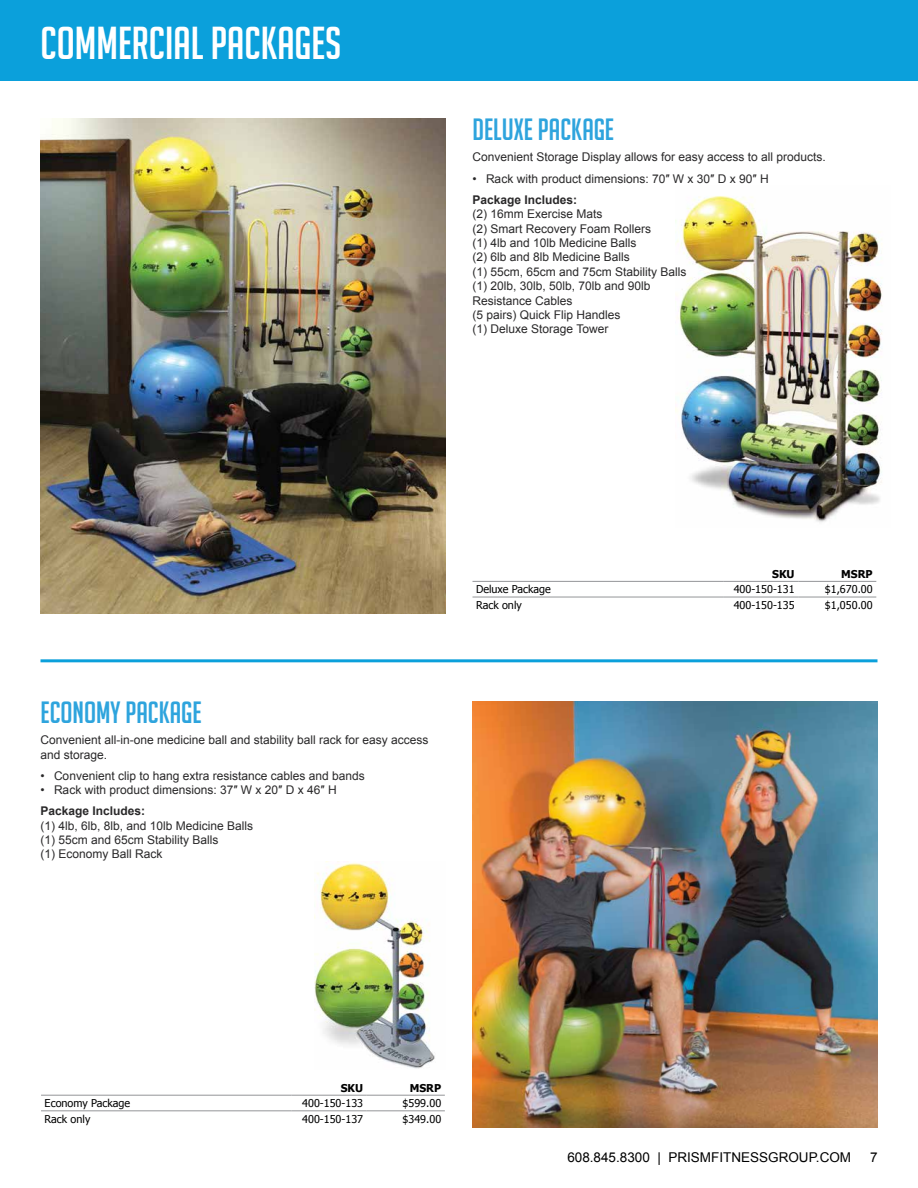
<style>
.page{position:relative;width:918px;height:1188px;background:#fff}
.page>*{position:absolute;margin:0;border:0;box-sizing:border-box;transform-origin:0 0}
.t1{font:45px "Big Noodle Titling";color:#fff}
.t2{font:30px "Big Noodle Titling";color:#2ea4dd}
.t3{font:13.5px "Arial";color:#000}
.t4{font:12px/14.4px "Arial";color:#292829}
.t5{font:700 12px "Arial";color:#292829}
.t6{font:10.8px "Tahoma";color:#000}
.t7{font:700 10.8px "Tahoma";color:#000}
</style>
<div class="page">
<div style="left:0;top:0;width:918px;height:81px;background:#0ba0db"></div>
<img style="left:675px;top:196px;width:207px;height:326px">
<hr style="left:472px;top:597px;width:251px;height:1px;background:#939598">
<hr style="left:723px;top:597px;width:75px;height:1px;background:#939598">
<hr style="left:798px;top:597px;width:78px;height:1px;background:#939598">
<hr style="left:472px;top:581px;width:251px;height:1px;background:#939598">
<hr style="left:723px;top:581px;width:75px;height:1px;background:#939598">
<hr style="left:798px;top:581px;width:78px;height:1px;background:#939598">
<hr style="left:41px;top:1111px;width:251px;height:1px;background:#939598">
<hr style="left:292px;top:1111px;width:75px;height:1px;background:#939598">
<hr style="left:367px;top:1111px;width:78px;height:1px;background:#939598">
<hr style="left:41px;top:1095px;width:251px;height:1px;background:#939598">
<hr style="left:292px;top:1095px;width:75px;height:1px;background:#939598">
<hr style="left:367px;top:1095px;width:78px;height:1px;background:#939598">
<img style="left:40px;top:119px;width:406px;height:494px">
<hr style="left:40px;top:659px;width:838px;height:3px;background:#0ba0db">
<img style="left:472px;top:701px;width:406px;height:426px">
<img style="left:315px;top:862px;width:120px;height:207px">
<h1 class="t1" style="left:40px;top:19px;width:302px">COMMERCIAL PACKAGES</h1>
<h2 class="t2" style="left:472px;top:114px;width:143px">DELUXE PACKAGE</h2>
<p class="t4" style="left:472px;top:150px;width:355px">Convenient Storage Display allows for easy access to all products.</p>
<p class="t4" style="left:472px;top:171px;width:298px">• Rack with product dimensions: 70″ W x 30″ D x 90″ H</p>
<p class="t5" style="left:472px;top:192px;width:106px">Package Includes:</p>
<p class="t4" style="left:472px;top:207px;width:216px">(2) 16mm Exercise Mats<br>(2) Smart Recovery Foam Rollers<br>(1) 4lb and 10lb Medicine Balls<br>(2) 6lb and 8lb Medicine Balls<br>(1) 55cm, 65cm and 75cm Stability Balls (1) 20lb, 30lb, 50lb, 70lb and 90lb<br>Resistance Cables<br>(5 pairs) Quick Flip Handles<br>(1) Deluxe Storage Tower</p>
<h2 class="t2" style="left:40px;top:696px;width:163px">ECONOMY PACKAGE</h2>
<p class="t4" style="left:40px;top:733px;width:390px">Convenient all-in-one medicine ball and stability ball rack for easy access and storage.</p>
<p class="t4" style="left:40px;top:768px;width:326px">• Convenient clip to hang extra resistance cables and bands</p>
<p class="t4" style="left:40px;top:783px;width:298px">• Rack with product dimensions: 37″ W x 20″ D x 46″ H</p>
<p class="t5" style="left:40px;top:803px;width:106px">Package Includes:</p>
<p class="t4" style="left:40px;top:818px;width:214px">(1) 4lb, 6lb, 8lb, and 10lb Medicine Balls (1) 55cm and 65cm Stability Balls<br>(1) Economy Ball Rack</p>
<p class="t7" style="left:772px;top:566px;width:24px">SKU</p>
<p class="t7" style="left:841px;top:566px;width:33px">MSRP</p>
<p class="t6" style="left:476px;top:582px;width:76px">Deluxe Package</p>
<p class="t6" style="left:734px;top:582px;width:62px">400-150-131</p>
<p class="t6" style="left:825px;top:582px;width:49px">$1,670.00</p>
<p class="t6" style="left:476px;top:598px;width:47px">Rack only</p>
<p class="t6" style="left:734px;top:598px;width:62px">400-150-135</p>
<p class="t6" style="left:825px;top:598px;width:49px">$1,050.00</p>
<p class="t7" style="left:341px;top:1080px;width:24px">SKU</p>
<p class="t7" style="left:410px;top:1080px;width:33px">MSRP</p>
<p class="t6" style="left:45px;top:1096px;width:87px">Economy Package</p>
<p class="t6" style="left:302px;top:1096px;width:62px">400-150-133</p>
<p class="t6" style="left:403px;top:1096px;width:40px">$599.00</p>
<p class="t6" style="left:45px;top:1112px;width:47px">Rack only</p>
<p class="t6" style="left:302px;top:1112px;width:62px">400-150-137</p>
<p class="t6" style="left:403px;top:1112px;width:40px">$349.00</p>
<p class="t3" style="left:567px;top:1148px;width:285px">608.845.8300 | PRISMFITNESSGROUP.COM</p>
<p class="t3" style="left:870px;top:1148px;width:9px">7</p>
</div>
